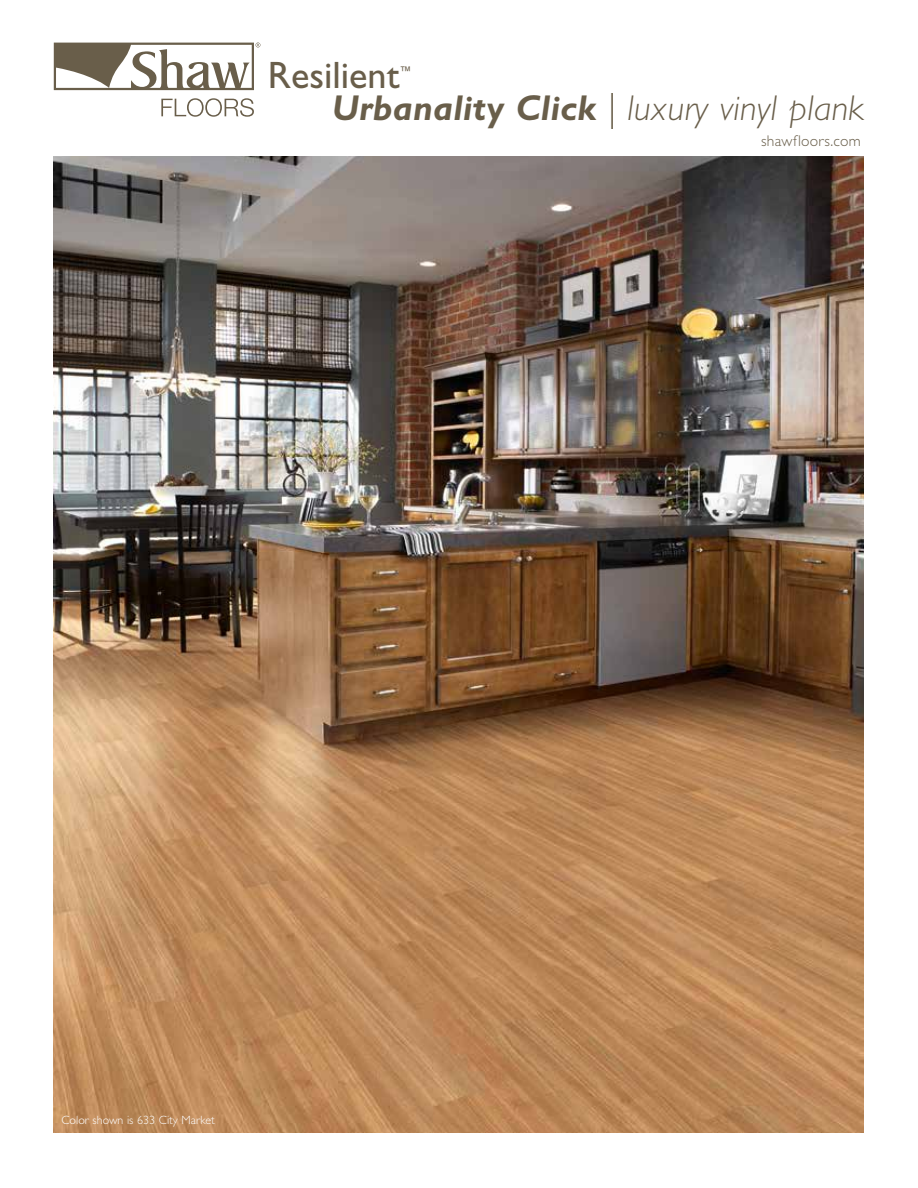
<style>
.page{position:relative;width:918px;height:1188px;background:#fff}
.page>*{position:absolute;margin:0;border:0;box-sizing:border-box;transform-origin:0 0}
.t1{font:38.25px "Gill Sans Std";color:#695e4a}
.t2{font:italic 300 36px "Gill Sans Std";letter-spacing:.01em;color:#695e4a}
.t3{font:300 15.6px "Gill Sans Std";letter-spacing:.02em;color:#695e4a}
.t4{font:300 12px "Gill Sans Std";color:#fff}
.t5{font:12px "Gill Sans Std";color:#695e4a}
.s1{font-weight:700}
</style>
<div class="page">
<img style="left:54px;top:156px;width:810px;height:976px">
<svg style="left:161px;top:98px;width:93px;height:19px"></svg>
<svg style="left:54px;top:43px;width:206px;height:47px"></svg>
<p class="t1" style="left:268px;top:53px;width:133px">Resilient</p>
<p class="t5" style="left:399px;top:64px;width:13px">™</p>
<p class="t2" style="left:332px;top:88px;width:533px"><span class="s1">Urbanality Click</span> | luxury vinyl plank</p>
<p class="t3" style="left:761px;top:132px;width:101px">shawfloors.com</p>
<p class="t4" style="left:62px;top:1113px;width:155px">Color shown is 633 City Market</p>
</div>
